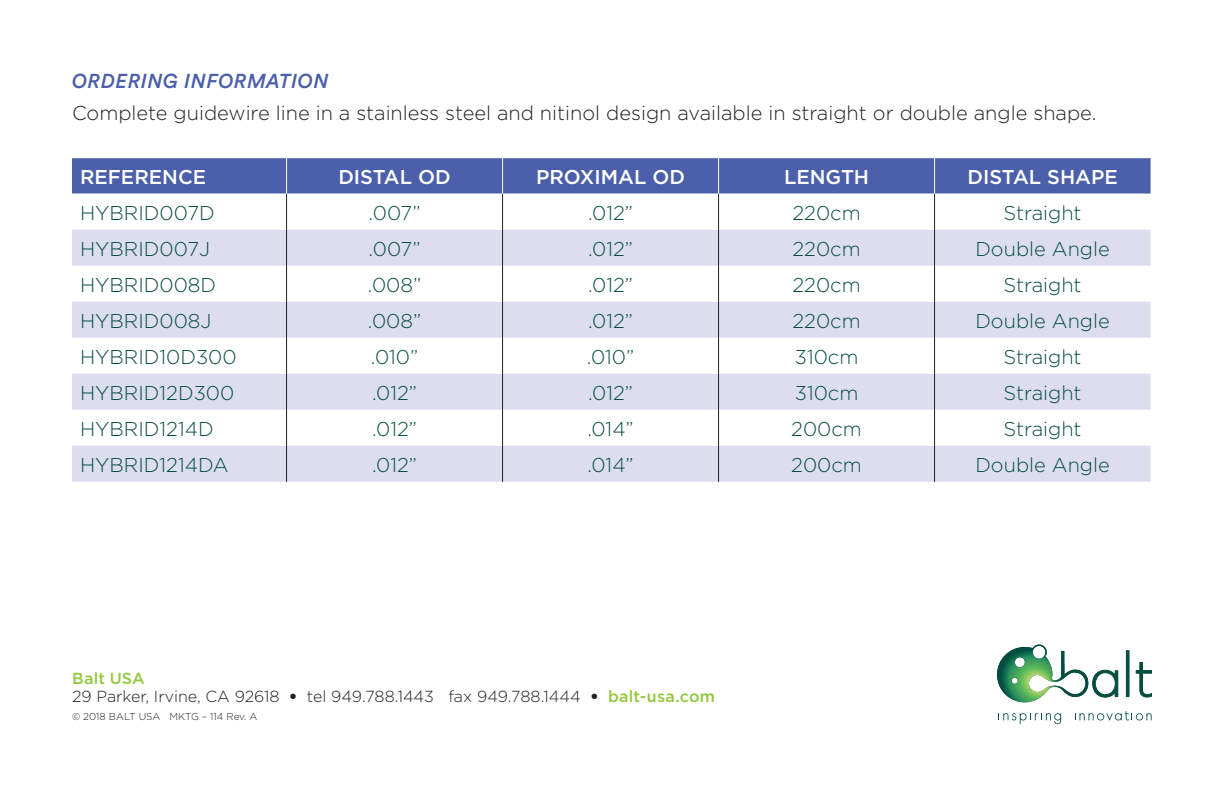
<style>
.page{position:relative;width:1224px;height:792px;background:#fff}
.page>*{position:absolute;margin:0;border:0;box-sizing:border-box;transform-origin:0 0}
.t1{font:300 20px "Gotham";color:#0a4f42}
.t2{font:300 20px "Gotham";color:#231f20}
.t3{font:500 20px "Gotham";color:#fff}
.t4{font:italic 500 20px "Circular Std";letter-spacing:.035em;color:#4b5fab}
.t5{font:300 16px/18px "Gotham";color:#231f20}
.t6{font:300 10px "Gotham";color:#231f20}
.s1{font-weight:500;color:#94c83c}
.s2{font-weight:900}
</style>
<div class="page">
<svg style="left:1003px;top:713px;width:58px;height:11px"></svg>
<svg style="left:1075px;top:711px;width:77px;height:10px"></svg>
<div style="left:1126px;top:650px;width:3px;height:47px;border:1px solid #044c40"></div>
<svg style="left:1136px;top:662px;width:16px;height:35px"></svg>
<svg style="left:997px;top:647px;width:121px;height:55px"></svg>
<img style="left:1018px;top:645px;width:70px;height:57px">
<div style="left:72px;top:158px;width:1079px;height:36px;background:#4b5fab"></div>
<svg style="left:72px;top:230px;width:1079px;height:252px;fill:#dcddef"></svg>
<hr style="left:286px;top:194px;width:1px;height:36px;background:#231f20">
<hr style="left:502px;top:194px;width:1px;height:36px;background:#231f20">
<hr style="left:718px;top:194px;width:1px;height:36px;background:#231f20">
<hr style="left:934px;top:194px;width:1px;height:36px;background:#231f20">
<hr style="left:286px;top:230px;width:1px;height:36px;background:#231f20">
<hr style="left:502px;top:230px;width:1px;height:36px;background:#231f20">
<hr style="left:718px;top:230px;width:1px;height:36px;background:#231f20">
<hr style="left:934px;top:230px;width:1px;height:36px;background:#231f20">
<hr style="left:286px;top:266px;width:1px;height:36px;background:#231f20">
<hr style="left:502px;top:266px;width:1px;height:36px;background:#231f20">
<hr style="left:718px;top:266px;width:1px;height:36px;background:#231f20">
<hr style="left:934px;top:266px;width:1px;height:36px;background:#231f20">
<hr style="left:286px;top:302px;width:1px;height:36px;background:#231f20">
<hr style="left:502px;top:302px;width:1px;height:36px;background:#231f20">
<hr style="left:718px;top:302px;width:1px;height:36px;background:#231f20">
<hr style="left:934px;top:302px;width:1px;height:36px;background:#231f20">
<hr style="left:286px;top:338px;width:1px;height:36px;background:#231f20">
<hr style="left:502px;top:338px;width:1px;height:36px;background:#231f20">
<hr style="left:718px;top:338px;width:1px;height:36px;background:#231f20">
<hr style="left:934px;top:338px;width:1px;height:36px;background:#231f20">
<hr style="left:286px;top:374px;width:1px;height:36px;background:#231f20">
<hr style="left:502px;top:374px;width:1px;height:36px;background:#231f20">
<hr style="left:718px;top:374px;width:1px;height:36px;background:#231f20">
<hr style="left:934px;top:374px;width:1px;height:36px;background:#231f20">
<hr style="left:286px;top:410px;width:1px;height:36px;background:#231f20">
<hr style="left:502px;top:410px;width:1px;height:36px;background:#231f20">
<hr style="left:718px;top:410px;width:1px;height:36px;background:#231f20">
<hr style="left:934px;top:410px;width:1px;height:36px;background:#231f20">
<hr style="left:286px;top:446px;width:1px;height:36px;background:#231f20">
<hr style="left:502px;top:446px;width:1px;height:36px;background:#231f20">
<hr style="left:718px;top:446px;width:1px;height:36px;background:#231f20">
<hr style="left:934px;top:446px;width:1px;height:36px;background:#231f20">
<hr style="left:286px;top:158px;width:1px;height:36px;background:#fff">
<hr style="left:502px;top:158px;width:1px;height:36px;background:#fff">
<hr style="left:718px;top:158px;width:1px;height:36px;background:#fff">
<hr style="left:934px;top:158px;width:1px;height:36px;background:#fff">
<p class="t4" style="left:72px;top:69px;width:258px">ORDERING INFORMATION</p>
<p class="t2" style="left:72px;top:102px;width:1026px">Complete guidewire line in a stainless steel and nitinol design available in straight or double angle shape.</p>
<p class="t3" style="left:80px;top:166px;width:128px">REFERENCE</p>
<p class="t3" style="left:338px;top:166px;width:114px">DISTAL OD</p>
<p class="t3" style="left:536px;top:166px;width:150px">PROXIMAL OD</p>
<p class="t3" style="left:784px;top:166px;width:87px">LENGTH</p>
<p class="t3" style="left:967px;top:166px;width:152px">DISTAL SHAPE</p>
<p class="t1" style="left:80px;top:202px;width:136px">HYBRID007D</p>
<p class="t1" style="left:369px;top:202px;width:53px">.007”</p>
<p class="t1" style="left:588px;top:202px;width:47px">.012”</p>
<p class="t1" style="left:792px;top:202px;width:70px">220cm</p>
<p class="t1" style="left:1004px;top:202px;width:80px">Straight</p>
<p class="t1" style="left:80px;top:238px;width:132px">HYBRID007J</p>
<p class="t1" style="left:369px;top:238px;width:53px">.007”</p>
<p class="t1" style="left:588px;top:238px;width:47px">.012”</p>
<p class="t1" style="left:792px;top:238px;width:70px">220cm</p>
<p class="t1" style="left:975px;top:238px;width:136px">Double Angle</p>
<p class="t1" style="left:80px;top:274px;width:138px">HYBRID008D</p>
<p class="t1" style="left:368px;top:274px;width:55px">.008”</p>
<p class="t1" style="left:588px;top:274px;width:47px">.012”</p>
<p class="t1" style="left:792px;top:274px;width:70px">220cm</p>
<p class="t1" style="left:1004px;top:274px;width:80px">Straight</p>
<p class="t1" style="left:80px;top:310px;width:133px">HYBRID008J</p>
<p class="t1" style="left:368px;top:310px;width:55px">.008”</p>
<p class="t1" style="left:588px;top:310px;width:47px">.012”</p>
<p class="t1" style="left:792px;top:310px;width:70px">220cm</p>
<p class="t1" style="left:975px;top:310px;width:136px">Double Angle</p>
<p class="t1" style="left:80px;top:346px;width:158px">HYBRID10D300</p>
<p class="t1" style="left:371px;top:346px;width:49px">.010”</p>
<p class="t1" style="left:587px;top:346px;width:49px">.010”</p>
<p class="t1" style="left:795px;top:346px;width:65px">310cm</p>
<p class="t1" style="left:1004px;top:346px;width:80px">Straight</p>
<p class="t1" style="left:80px;top:382px;width:156px">HYBRID12D300</p>
<p class="t1" style="left:372px;top:382px;width:47px">.012”</p>
<p class="t1" style="left:588px;top:382px;width:47px">.012”</p>
<p class="t1" style="left:795px;top:382px;width:65px">310cm</p>
<p class="t1" style="left:1004px;top:382px;width:80px">Straight</p>
<p class="t1" style="left:80px;top:418px;width:135px">HYBRID1214D</p>
<p class="t1" style="left:372px;top:418px;width:47px">.012”</p>
<p class="t1" style="left:587px;top:418px;width:48px">.014”</p>
<p class="t1" style="left:791px;top:418px;width:72px">200cm</p>
<p class="t1" style="left:1004px;top:418px;width:80px">Straight</p>
<p class="t1" style="left:80px;top:454px;width:150px">HYBRID1214DA</p>
<p class="t1" style="left:372px;top:454px;width:47px">.012”</p>
<p class="t1" style="left:587px;top:454px;width:48px">.014”</p>
<p class="t1" style="left:791px;top:454px;width:72px">200cm</p>
<p class="t1" style="left:975px;top:454px;width:136px">Double Angle</p>
<p class="t5" style="left:72px;top:669px;width:645px"><span class="s1">Balt USA<br></span>29 Parker, Irvine, CA 92618 <span class="s2">•</span> tel 949.788.1443 fax 949.788.1444 <span class="s2">•</span> <span class="s1">balt-usa.com</span></p>
<p class="t6" style="left:72px;top:711px;width:187px">© 2018 BALT USA MKTG – 114 Rev. A</p>
</div>
